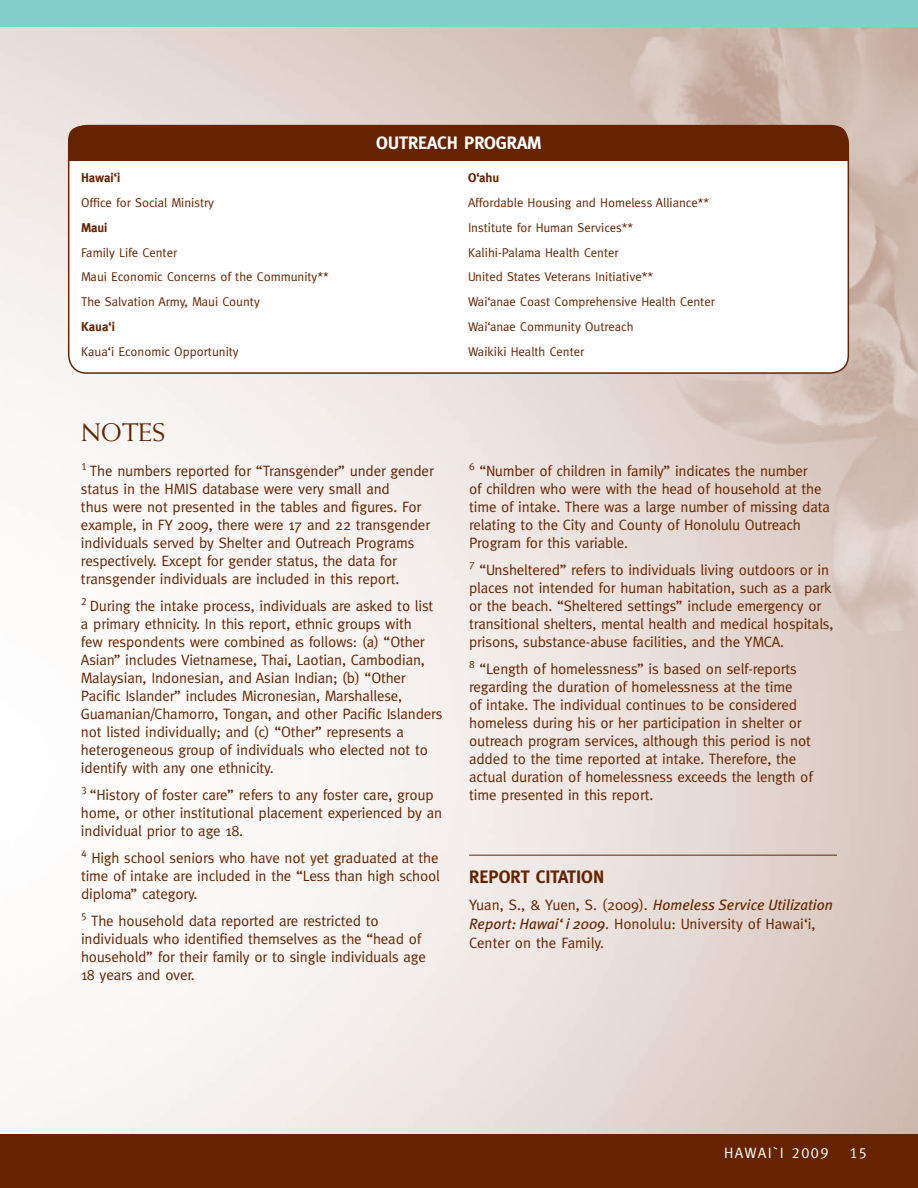
<style>
.page{position:relative;width:918px;height:1188px;background:#fff}
.page>*{position:absolute;margin:0;border:0;box-sizing:border-box;transform-origin:0 0}
.t1{font:25.5px "Weiss";color:#652300}
.t2{font:700 18px "Meta";color:#fff}
.t3{font:700 18px "Meta";color:#652300}
.t4{font:15px/18px "Meta";letter-spacing:-.01em;color:#652300}
.t5{font:italic 15px "Meta Plus";color:#652300}
.t6{font:15px "Meta Caps";letter-spacing:.1em;color:#fff}
.t7{font:12.75px/24.8px "Meta";color:#652300}
.t8{font:700 12.75px "Meta";color:#652300}
.s1{font-family:"Meta";font-style:normal}
.s2{font-family:"Meta Plus";font-style:italic}
</style>
<div class="page">
<img style="left:0;top:27px;width:918px;height:1107px">
<div style="left:0;top:1134px;width:918px;height:54px;background:#652300"></div>
<div style="left:0;top:0;width:918px;height:27px;background:#83cfca"></div>
<hr style="left:469px;top:855px;width:368px;height:1px;background:#652300">
<div style="left:69px;top:126px;width:779px;height:247px;background:#fff;border-radius:18px"></div>
<div style="left:68px;top:125px;width:781px;height:249px;border:2px solid #652300;border-radius:18px"></div>
<div style="left:68px;top:126px;width:780px;height:29px;background:#652300;border-radius:14px"></div>
<div style="left:68px;top:139px;width:780px;height:21px;background:#652300"></div>
<p class="t8" style="left:81px;top:171px;width:41px">hawai‘i</p>
<p class="t7" style="left:81px;top:190px;width:135px">Office for Social Ministry</p>
<p class="t8" style="left:81px;top:220px;width:28px">Maui</p>
<p class="t7" style="left:81px;top:240px;width:249px">Family Life Center<br>Maui Economic Concerns of the Community**<br>The Salvation Army, Maui County</p>
<p class="t8" style="left:81px;top:319px;width:35px">Kaua‘i</p>
<p class="t7" style="left:81px;top:339px;width:159px">Kaua‘i Economic Opportunity</p>
<h1 class="t1" style="left:81px;top:417px;width:86px">NOTES</h1>
<p class="t2" style="left:376px;top:133px;width:167px">OuTREACh PROGRAM</p>
<p class="t8" style="left:468px;top:171px;width:33px">O‘ahu</p>
<p class="t7" style="left:468px;top:190px;width:248px">Affordable Housing and Homeless Alliance** Institute for Human Services**<br>Kalihi-Palama Health Center<br>United States Veterans Initiative**<br>Wai‘anae Coast Comprehensive Health Center Wai‘anae Community Outreach<br>Waikiki Health Center</p>
<p class="t4" style="left:81px;top:462px;width:354px"><sup>1</sup> The numbers reported for “Transgender” under gender status in the HMIS database were very small and<br>thus were not presented in the tables and figures. For example, in FY 2009, there were 17 and 22 transgender individuals served by Shelter and Outreach Programs respectively. Except for gender status, the data for transgender individuals are included in this report.</p>
<p class="t4" style="left:81px;top:597px;width:363px"><sup>2</sup> During the intake process, individuals are asked to list a primary ethnicity. In this report, ethnic groups with<br>few respondents were combined as follows: (a) “Other Asian” includes Vietnamese, Thai, Laotian, Cambodian, Malaysian, Indonesian, and Asian Indian; (b) “Other Pacific Islander” includes Micronesian, Marshallese, Guamanian/Chamorro, Tongan, and other Pacific Islanders not listed individually; and (c) “Other” represents a heterogeneous group of individuals who elected not to identify with any one ethnicity.</p>
<p class="t4" style="left:81px;top:786px;width:363px"><sup>3</sup> “History of foster care” refers to any foster care, group home, or other institutional placement experienced by an individual prior to age 18.</p>
<p class="t4" style="left:81px;top:849px;width:360px;text-align:justify"><sup>4</sup> High school seniors who have not yet graduated at the time of intake are included in the “Less than high school diploma” category.</p>
<p class="t4" style="left:81px;top:912px;width:346px"><sup>5</sup> The household data reported are restricted to individuals who identified themselves as the “head of household” for their family or to single individuals age 18 years and over.</p>
<p class="t4" style="left:469px;top:462px;width:362px"><sup>6</sup> “Number of children in family” indicates the number<br>of children who were with the head of household at the time of intake. There was a large number of missing data relating to the City and County of Honolulu Outreach Program for this variable.</p>
<p class="t4" style="left:469px;top:561px;width:366px"><sup>7</sup> “Unsheltered” refers to individuals living outdoors or in places not intended for human habitation, such as a park or the beach. “Sheltered settings” include emergency or transitional shelters, mental health and medical hospitals, prisons, substance-abuse facilities, and the YMCA.</p>
<p class="t4" style="left:469px;top:660px;width:345px"><sup>8</sup> “Length of homelessness” is based on self-reports regarding the duration of homelessness at the time<br>of intake. The individual continues to be considered homeless during his or her participation in shelter or outreach program services, although this period is not added to the time reported at intake. Therefore, the actual duration of homelessness exceeds the length of time presented in this report.</p>
<p class="t3" style="left:469px;top:866px;width:137px">REPORT CITATION</p>
<p class="t5" style="left:469px;top:896px;width:365px"><span class="s1">Yuan, S., &amp; Yuen, S. (2009).</span> Homeless Service Utilization</p>
<p class="t4" style="left:469px;top:914px;width:348px;line-height:18.8px"><span class="s2">Report: Hawai‘i 2009</span>. Honolulu: University of Hawai‘i,<br>Center on the Family.</p>
<p class="t6" style="left:724px;top:1144px;width:106px">HAWAI`I 2009</p>
<p class="t6" style="left:849px;top:1144px;width:19px">15</p>
</div>
